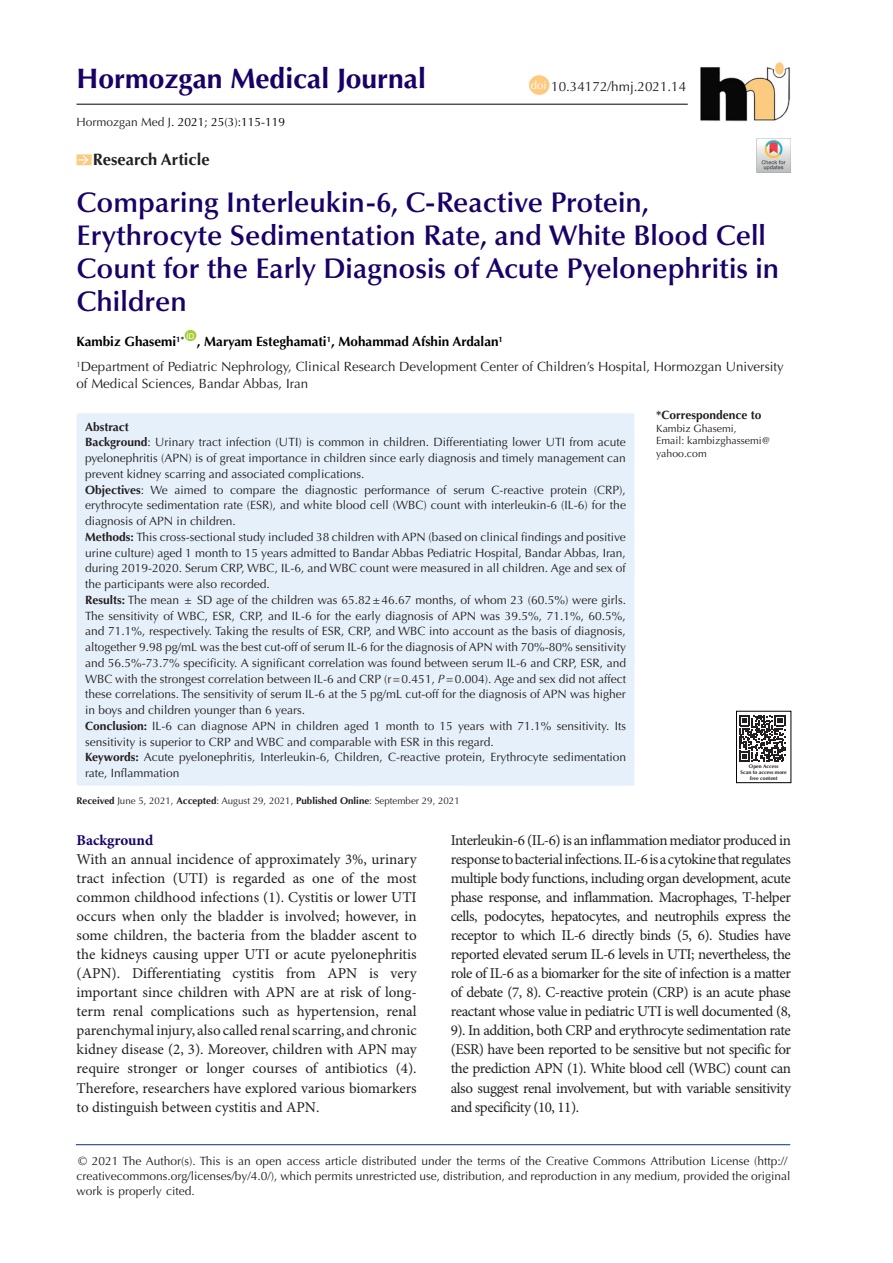
<style>
.page{position:relative;width:893px;height:1263px;background:#fff}
.page>*{position:absolute;margin:0;border:0;box-sizing:border-box;transform-origin:0 0}
.t1{font:600 28.5px/33px "Optima LT Std";color:#190066}
.t2{font:700 28.2px "Optima LT Std";color:#190066}
.t3{font:700 16.5px "Optima LT Std";color:#231f20}
.t4{font:15px/19px "Minion Pro";letter-spacing:-.015em;color:#231f20;text-align:justify}
.t5{font:700 15px "Minion Pro";color:#190066}
.t6{font:700 13.5px "Optima LT Std";color:#000}
.t7{font:13.5px "Optima LT Std";color:#231f20}
.t8{font:13.35px/16.5px "Optima LT Std";color:#231f20}
.t9{font:12px/15.8px "Optima LT Std";color:#231f20;text-align:justify}
.Pa4{font:12px "Optima LT Std";color:#010202}
.Default{font:700 12px "Optima LT Std";color:#231f20}
.t10{font:11.25px "Optima LT Std";color:#fff}
.t11{font:10.5px/12.6px "Optima LT Std";color:#231f20}
.t12{font:9.75px "Optima LT Std";color:#231f20}
.t13{font:7.8px "Arial";color:#fff}
.t14{font:700 5.25px "Optima LT Std";color:#231f20}
.s1{color:#231f20}
.s2{font-weight:700}
.s3{font-style:italic}
</style>
<div class="page">
<hr style="left:76px;top:1144px;width:714px;height:1px;background:#053278">
<div style="left:185px;top:330px;width:11px;height:11px;background:#a6ce39;border-radius:50%"></div>
<img style="left:756px;top:139px;width:34px;height:34px">
<div style="left:77px;top:413px;width:557px;height:373px;background:#e6f0fa;border-radius:2px"></div>
<svg style="left:739px;top:715px;width:47px;height:47px"></svg>
<div style="left:736px;top:711px;width:55px;height:72px;border:1px solid #000"></div>
<hr style="left:77px;top:104px;width:611px;height:1px;background:#000">
<div style="left:77px;top:154px;width:15px;height:11px;background:#feca80"></div>
<svg style="left:78px;top:154px;width:11px;height:12px"></svg>
<div style="left:529px;top:75px;width:20px;height:20px;background:#feca80;border-radius:50%"></div>
<img style="left:700px;top:62px;width:90px;height:60px">
<p class="t2" style="left:77px;top:62px;width:351px">Hormozgan Medical Journal</p>
<p class="Pa4" style="left:77px;top:115px;width:210px"><span class="s1">Hormozgan Med J</span>. 2021; 25(3):115-119</p>
<p class="t3" style="left:93px;top:150px;width:118px">Research Article</p>
<p class="t10" style="left:531px;top:78px;width:17px">doi</p>
<p class="t7" style="left:551px;top:79px;width:137px">10.34172/hmj.2021.14</p>
<p class="t1" style="left:77px;top:186px;width:704px">Comparing Interleukin-6, C-Reactive Protein, Erythrocyte Sedimentation Rate, and White Blood Cell Count for the Early Diagnosis of Acute Pyelonephritis in Children</p>
<p class="t6" style="left:77px;top:334px;width:109px">Kambiz Ghasemi<sup>1*</sup></p>
<p class="t13" style="left:187px;top:330px;width:9px">ID</p>
<p class="t6" style="left:197px;top:334px;width:308px">, Maryam Esteghamati<sup>1</sup>, Mohammad Afshin Ardalan<sup>1</sup></p>
<p class="t8" style="left:77px;top:359px;width:709px"><sup>1</sup>Department of Pediatric Nephrology, Clinical Research Development Center of Children’s Hospital, Hormozgan University of Medical Sciences, Bandar Abbas, Iran</p>
<p class="Default" style="left:85px;top:419px;width:45px">Abstract</p>
<p class="t9" style="left:85px;top:434px;width:542px"><span class="s2">Background</span>: Urinary tract infection (UTI) is common in children. Differentiating lower UTI from acute pyelonephritis (APN) is of great importance in children since early diagnosis and timely management can prevent kidney scarring and associated complications.</p>
<p class="t9" style="left:85px;top:482px;width:542px"><span class="s2">Objectives</span>: We aimed to compare the diagnostic performance of serum C-reactive protein (CRP), erythrocyte sedimentation rate (ESR), and white blood cell (WBC) count with interleukin-6 (IL-6) for the diagnosis of APN in children.</p>
<p class="t9" style="left:85px;top:529px;width:542px"><span class="s2">Methods:</span> This cross-sectional study included 38 children with APN (based on clinical findings and positive urine culture) aged 1 month to 15 years admitted to Bandar Abbas Pediatric Hospital, Bandar Abbas, Iran, during 2019-2020. Serum CRP, WBC, IL-6, and WBC count were measured in all children. Age and sex of the participants were also recorded.</p>
<p class="t9" style="left:85px;top:592px;width:542px"><span class="s2">Results:</span> The mean ± SD age of the children was 65.82±46.67 months, of whom 23 (60.5%) were girls.<br>The sensitivity of WBC, ESR, CRP, and IL-6 for the early diagnosis of APN was 39.5%, 71.1%, 60.5%, and 71.1%, respectively. Taking the results of ESR, CRP, and WBC into account as the basis of diagnosis, altogether 9.98 pg/mL was the best cut-off of serum IL-6 for the diagnosis of APN with 70%-80% sensitivity and 56.5%-73.7% specificity. A significant correlation was found between serum IL-6 and CRP, ESR, and WBC with the strongest correlation between IL-6 and CRP (r=0.451, <span class="s3">P</span>=0.004). Age and sex did not affect these correlations. The sensitivity of serum IL-6 at the 5 pg/mL cut-off for the diagnosis of APN was higher in boys and children younger than 6 years.</p>
<p class="t9" style="left:85px;top:718px;width:542px"><span class="s2">Conclusion:</span> IL-6 can diagnose APN in children aged 1 month to 15 years with 71.1% sensitivity. Its sensitivity is superior to CRP and WBC and comparable with ESR in this regard.</p>
<p class="t9" style="left:85px;top:749px;width:542px"><span class="s2">Keywords:</span> Acute pyelonephritis, Interleukin-6, Children, C-reactive protein, Erythrocyte sedimentation rate, Inflammation</p>
<p class="t12" style="left:77px;top:795px;width:385px"><span class="s2">Received</span> June 5, 2021, <span class="s2">Accepted</span>: August 29, 2021, <span class="s2">Published Online</span>: September 29, 2021</p>
<p class="Default" style="left:656px;top:408px;width:107px">*Correspondence to</p>
<p class="t11" style="left:656px;top:422px;width:82px">Kambiz Ghasemi,</p>
<p class="t11" style="left:656px;top:435px;width:115px">Email: kambizghassemi@ yahoo.com</p>
<p class="t14" style="left:749px;top:763px;width:31px">Open Access</p>
<p class="t14" style="left:740px;top:769px;width:48px">Scan to access more</p>
<p class="t14" style="left:750px;top:775px;width:29px">free content</p>
<p class="t5" style="left:77px;top:829px;width:78px">Background</p>
<p class="t4" style="left:77px;top:850px;width:342px">With an annual incidence of approximately 3%, urinary tract infection (UTI) is regarded as one of the most common childhood infections (1). Cystitis or lower UTI occurs when only the bladder is involved; however, in some children, the bacteria from the bladder ascent to the kidneys causing upper UTI or acute pyelonephritis (APN). Differentiating cystitis from APN is very important since children with APN are at risk of long&shy;term renal complications such as hypertension, renal parenchymal injury, also called renal scarring, and chronic kidney disease (2, 3). Moreover, children with APN may require stronger or longer courses of antibiotics (4).<br>Therefore, researchers have explored various biomarkers to distinguish between cystitis and APN.</p>
<p class="t4" style="left:451px;top:831px;width:342px">Interleukin-6 (IL-6) is an inflammation mediator produced in response to bacterial infections. IL-6 is a cytokine that regulates multiple body functions, including organ development, acute phase response, and inflammation. Macrophages, T-helper cells, podocytes, hepatocytes, and neutrophils express the receptor to which IL-6 directly binds (5, 6). Studies have reported elevated serum IL-6 levels in UTI; nevertheless, the role of IL-6 as a biomarker for the site of infection is a matter of debate (7, 8). C-reactive protein (CRP) is an acute phase reactant whose value in pediatric UTI is well documented (8, 9). In addition, both CRP and erythrocyte sedimentation rate (ESR) have been reported to be sensitive but not specific for the prediction APN (1). White blood cell (WBC) count can also suggest renal involvement, but with variable sensitivity and specificity (10, 11).</p>
<p class="t9" style="left:77px;top:1154px;width:716px;line-height:15px;text-align:left">© 2021 The Author(s). This is an open access article distributed under the terms of the Creative Commons Attribution License (http:// creativecommons.org/licenses/by/4.0/), which permits unrestricted use, distribution, and reproduction in any medium, provided the original work is properly cited.</p>
</div>
